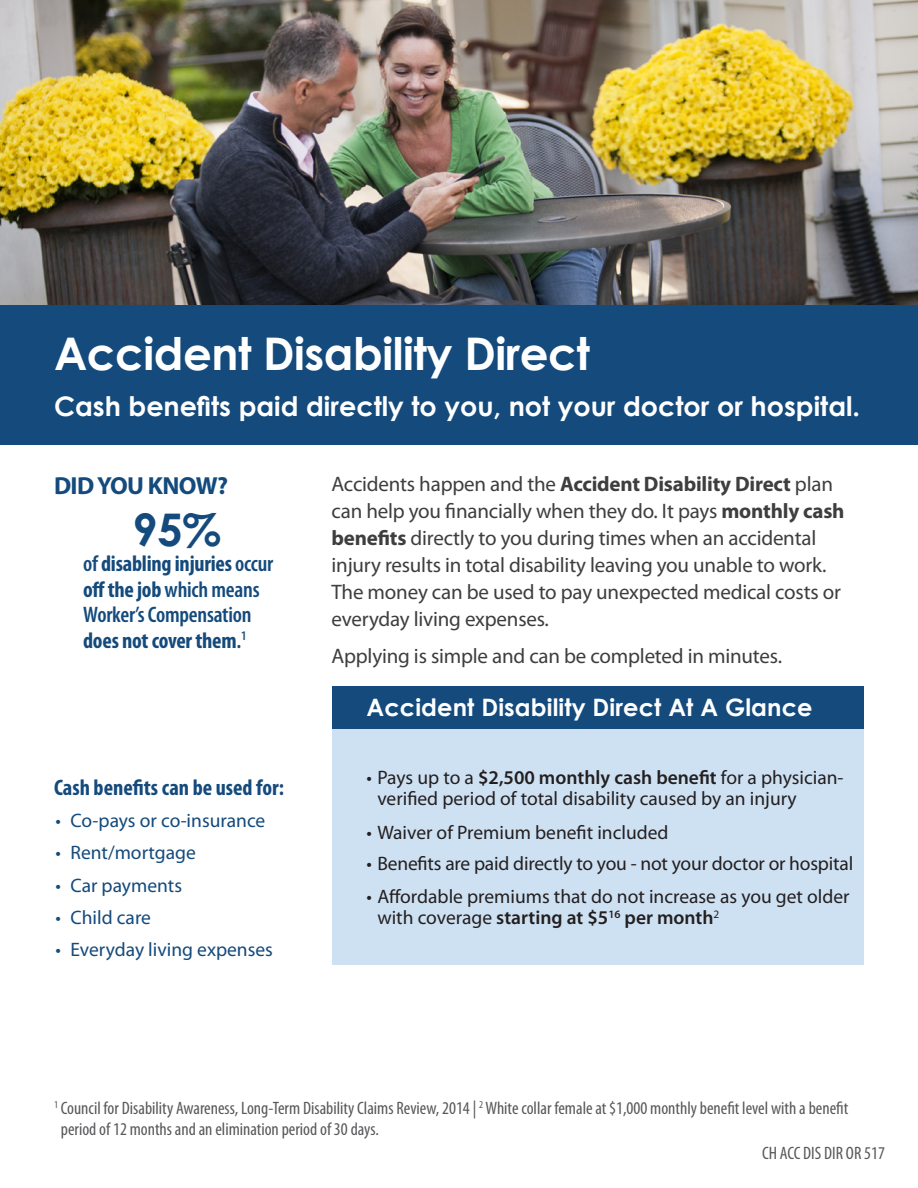
<style>
.page{position:relative;width:918px;height:1188px;background:#fff}
.page>*{position:absolute;margin:0;border:0;box-sizing:border-box;transform-origin:0 0}
.t1{font:700 45px "Century Gothic";letter-spacing:-.01em;color:#fff}
.body{font:700 45px "Century Gothic";color:#144a7c}
.t2{font:700 27px "Century Gothic";color:#fff}
.body-2{font:700 24.75px "Myriad Pro";letter-spacing:-.025em;color:#144a7c}
.t3{font:700 24px "Century Gothic";letter-spacing:.005em;color:#fff}
.body-3{font:700 condensed 22.5px/25.5px "Myriad Pro";letter-spacing:-.01em;color:#144a7c}
.t4{font:21px/27px "Myriad Pro";letter-spacing:-.01em;color:#3e3e3f}
.t5{font:19.5px/21px "Myriad Pro";color:#231f20}
.t6{font:19.5px "Myriad Pro";color:#144a7c}
.t7{font:condensed 18px/21px "Myriad Pro";color:#57585a}
.s1{font-weight:600}
.s2{font-weight:700}
</style>
<div class="page">
<img style="left:0;top:0;width:918px;height:305px">
<div style="left:333px;top:686px;width:531px;height:43px;background:#144a7c"></div>
<div style="left:333px;top:729px;width:531px;height:235px;background:#cee1f3"></div>
<div style="left:0;top:305px;width:918px;height:139px;background:#144a7c"></div>
<p class="t1" style="left:54px;top:319px;width:537px">Accident Disability Direct</p>
<p class="t2" style="left:54px;top:386px;width:808px">Cash benefits paid directly to you, not your doctor or hospital.</p>
<p class="body-2" style="left:54px;top:470px;width:176px">DID YOU KNOW?</p>
<p class="body" style="left:133px;top:495px;width:90px">95%</p>
<p class="body-3" style="left:83px;top:550px;width:192px"><span class="s1">of</span> disabling injuries <span class="s1">occur </span>off the job <span class="s1">which means<br>Worker’s Compensation </span>does not cover them<span class="s1">.</span><sup>1</sup></p>
<p class="body-3" style="left:54px;top:774px;width:232px">Cash benefits can be used for:</p>
<p class="t6" style="left:56px;top:808px;width:211px">• Co-pays or co-insurance</p>
<p class="t6" style="left:56px;top:841px;width:142px">• Rent/mortgage</p>
<p class="t6" style="left:56px;top:873px;width:128px">• Car payments</p>
<p class="t6" style="left:56px;top:905px;width:97px">• Child care</p>
<p class="t6" style="left:56px;top:937px;width:219px">• Everyday living expenses</p>
<p class="t4" style="left:332px;top:470px;width:515px">Accidents happen and the <span class="s2">Accident Disability Direct</span> plan can help you financially when they do. It pays <span class="s2">monthly cash benefits</span> directly to you during times when an accidental injury results in total disability leaving you unable to work.<br>The money can be used to pay unexpected medical costs or everyday living expenses.</p>
<p class="t4" style="left:332px;top:642px;width:452px">Applying is simple and can be completed in minutes.</p>
<p class="t3" style="left:367px;top:689px;width:448px">Accident Disability Direct At A Glance</p>
<p class="t5" style="left:377px;top:766px;width:468px;text-indent:-11px">• Pays up to a <span class="s1">$2,500 monthly cash benefit</span> for a physician&shy;verified period of total disability caused by an injury</p>
<p class="t5" style="left:367px;top:821px;width:304px">• Waiver of Premium benefit included</p>
<p class="t5" style="left:367px;top:853px;width:488px">• Benefits are paid directly to you - not your doctor or hospital</p>
<p class="t5" style="left:377px;top:886px;width:474px;text-indent:-11px">• Affordable premiums that do not increase as you get older with coverage <span class="s1">starting at $5</span><sup>16</sup> <span class="s1">per month</span><sup>2</sup></p>
<p class="t7" style="left:61px;top:1097px;width:789px;text-indent:-7px"><sup>1</sup> Council for Disability Awareness, Long-Term Disability Claims Review, 2014 | <sup>2</sup> White collar female at $1,000 monthly benefit level with a benefit period of 12 months and an elimination period of 30 days.</p>
<p class="t7" style="left:762px;top:1143px;width:124px">CH ACC DIS DIR OR 517</p>
</div>
